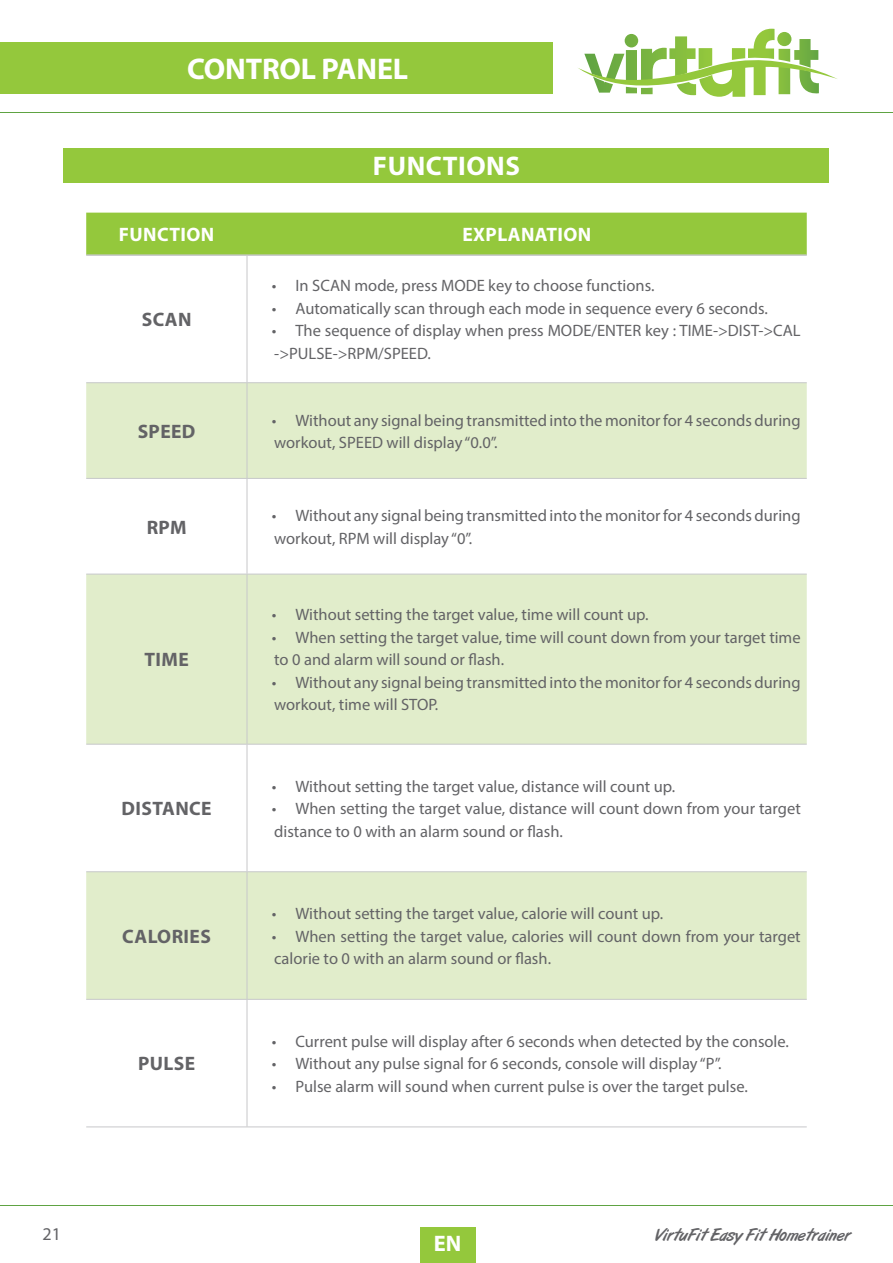
<style>
.page{position:relative;width:893px;height:1263px;background:#fff}
.page>*{position:absolute;margin:0;border:0;box-sizing:border-box;transform-origin:0 0}
.t1{font:700 30px "Myriad Pro";letter-spacing:-.005em;color:#fff}
.t2{font:700 27px "Myriad Pro";letter-spacing:.02em;color:#fff}
.t3{font:700 22.5px "Myriad Pro";color:#fff}
.t4{font:700 19.5px "Myriad Pro";letter-spacing:.02em;color:#636366}
.t5{font:700 19.5px "Myriad Pro";letter-spacing:.02em;color:#fff}
.t6{font:18px "Myriad Pro";color:#636366}
.t7{font:17.25px "Art Brush";color:#636366}
.t8{font:16.5px/22.5px "Myriad Pro";color:#636366}
</style>
<div class="page">
<div style="left:0;top:43px;width:553px;height:51px;background:#94c83c"></div>
<hr style="left:0;top:1205px;width:893px;height:1px;background:#5ea342">
<hr style="left:0;top:112px;width:893px;height:1px;background:#5ea342">
<div style="left:420px;top:1227px;width:55px;height:36px;background:#94c83c"></div>
<svg style="left:578px;top:29px;width:259px;height:68px"></svg>
<div style="left:64px;top:149px;width:765px;height:34px;background:#94c83c"></div>
<div style="left:86px;top:213px;width:721px;height:41px;background:#94c83c"></div>
<svg style="left:86px;top:383px;width:721px;height:616px;fill:#e1edcb"></svg>
<hr style="left:86px;top:254px;width:161px;height:2px;background:#c7c8ca">
<hr style="left:247px;top:254px;width:560px;height:2px;background:#c7c8ca">
<hr style="left:247px;top:256px;width:1px;height:126px;background:#c7c8ca">
<hr style="left:247px;top:383px;width:1px;height:95px;background:#c7c8ca">
<hr style="left:247px;top:479px;width:1px;height:95px;background:#c7c8ca">
<hr style="left:247px;top:744px;width:1px;height:127px;background:#c7c8ca">
<hr style="left:247px;top:1000px;width:1px;height:126px;background:#c7c8ca">
<hr style="left:86px;top:382px;width:161px;height:1px;background:#c7c8ca">
<hr style="left:247px;top:382px;width:560px;height:1px;background:#c7c8ca">
<hr style="left:86px;top:478px;width:161px;height:1px;background:#c7c8ca">
<hr style="left:247px;top:478px;width:560px;height:1px;background:#c7c8ca">
<hr style="left:86px;top:1126px;width:161px;height:1px;background:#c7c8ca">
<hr style="left:247px;top:1126px;width:560px;height:1px;background:#c7c8ca">
<hr style="left:86px;top:574px;width:161px;height:1px;background:#c7c8ca">
<hr style="left:86px;top:744px;width:161px;height:1px;background:#c7c8ca">
<hr style="left:86px;top:871px;width:161px;height:1px;background:#c7c8ca">
<hr style="left:86px;top:999px;width:161px;height:1px;background:#c7c8ca">
<hr style="left:247px;top:574px;width:1px;height:170px;background:#c7c8ca">
<hr style="left:247px;top:574px;width:560px;height:1px;background:#c7c8ca">
<hr style="left:247px;top:744px;width:560px;height:1px;background:#c7c8ca">
<hr style="left:247px;top:872px;width:1px;height:127px;background:#c7c8ca">
<hr style="left:247px;top:871px;width:560px;height:1px;background:#c7c8ca">
<hr style="left:247px;top:999px;width:560px;height:1px;background:#c7c8ca">
<h1 class="t1" style="left:187px;top:49px;width:223px">CONTROL PANEL</h1>
<h2 class="t2" style="left:373px;top:148px;width:149px">FUNCTIONS</h2>
<p class="t5" style="left:119px;top:222px;width:97px">FUNCTION</p>
<p class="t5" style="left:462px;top:222px;width:130px">EXPLANATION</p>
<p class="t4" style="left:142px;top:307px;width:51px">SCAN</p>
<p class="t8" style="left:272px;top:274px;width:384px">• In SCAN mode, press MODE key to choose functions.</p>
<p class="t8" style="left:272px;top:297px;width:497px">• Automatically scan through each mode in sequence every 6 seconds.</p>
<p class="t8" style="left:272px;top:319px;width:530px">• The sequence of display when press MODE/ENTER key : TIME-&gt;DIST-&gt;CAL -&gt;PULSE-&gt;RPM/SPEED.</p>
<p class="t4" style="left:138px;top:419px;width:59px">SPEED</p>
<p class="t8" style="left:272px;top:408px;width:530px">• Without any signal being transmitted into the monitor for 4 seconds during workout, SPEED will display “0.0”.</p>
<p class="t4" style="left:147px;top:514px;width:41px">RPM</p>
<p class="t8" style="left:272px;top:504px;width:530px">• Without any signal being transmitted into the monitor for 4 seconds during workout, RPM will display “0”.</p>
<p class="t4" style="left:144px;top:647px;width:46px">TIME</p>
<p class="t4" style="left:122px;top:796px;width:91px">DISTANCE</p>
<p class="t4" style="left:122px;top:923px;width:90px">CALORIES</p>
<p class="t4" style="left:138px;top:1051px;width:59px">PULSE</p>
<p class="t8" style="left:272px;top:603px;width:378px">• Without setting the target value, time will count up.</p>
<p class="t8" style="left:272px;top:626px;width:530px">• When setting the target value, time will count down from your target time to 0 and alarm will sound or flash.</p>
<p class="t8" style="left:272px;top:671px;width:530px">• Without any signal being transmitted into the monitor for 4 seconds during workout, time will STOP.</p>
<p class="t8" style="left:272px;top:775px;width:405px">• Without setting the target value, distance will count up.</p>
<p class="t8" style="left:272px;top:797px;width:530px">• When setting the target value, distance will count down from your target distance to 0 with an alarm sound or flash.</p>
<p class="t8" style="left:272px;top:902px;width:393px">• Without setting the target value, calorie will count up.</p>
<p class="t8" style="left:272px;top:925px;width:530px">• When setting the target value, calories will count down from your target calorie to 0 with an alarm sound or flash.</p>
<p class="t8" style="left:272px;top:1030px;width:519px">• Current pulse will display after 6 seconds when detected by the console.</p>
<p class="t8" style="left:272px;top:1052px;width:451px">• Without any pulse signal for 6 seconds, console will display “P”.</p>
<p class="t8" style="left:272px;top:1075px;width:477px">• Pulse alarm will sound when current pulse is over the target pulse.</p>
<p class="t6" style="left:43px;top:1223px;width:20px">21</p>
<p class="t7" style="left:655px;top:1225px;width:197px">VirtuFit Easy Fit Hometrainer</p>
<h3 class="t3" style="left:434px;top:1229px;width:29px">EN</h3>
</div>
